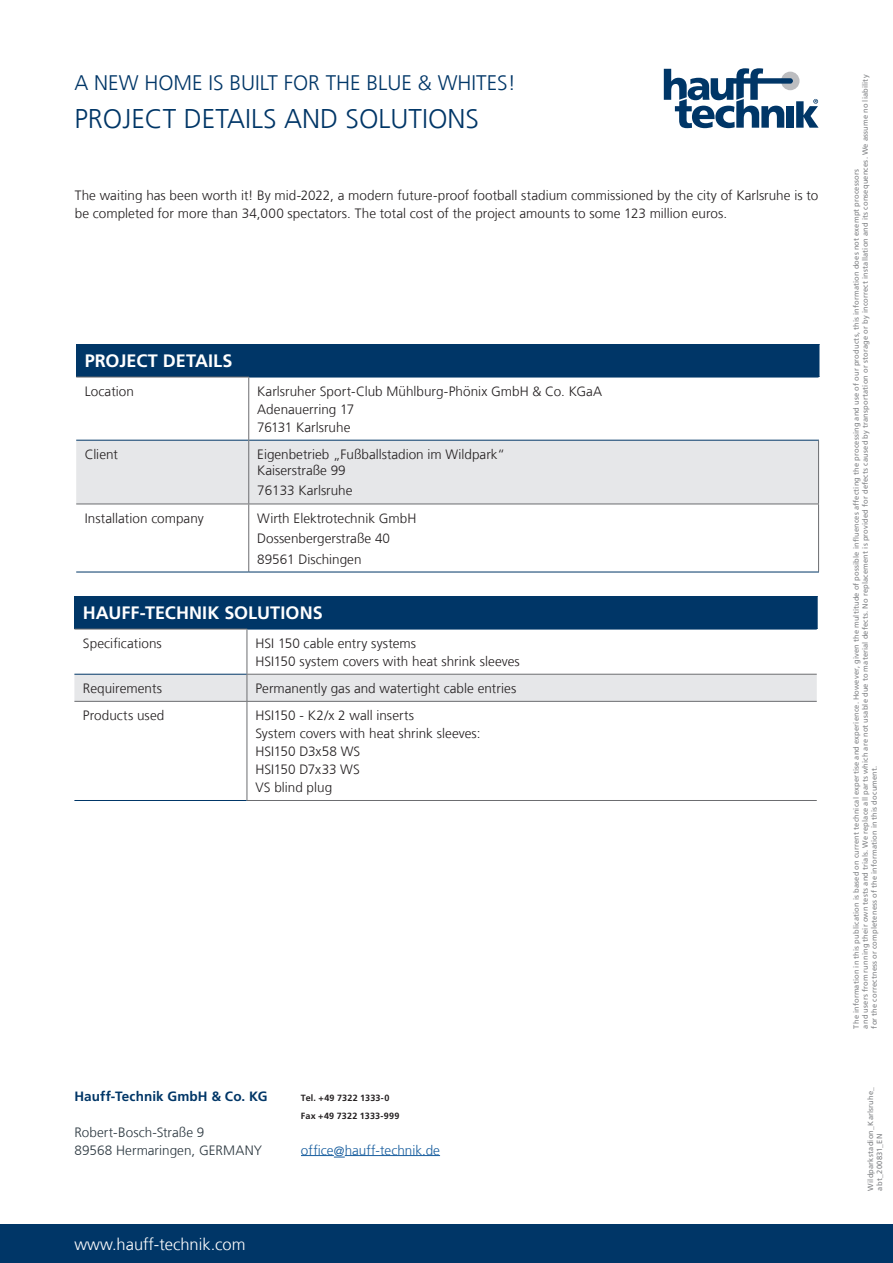
<style>
.page{position:relative;width:893px;height:1263px;background:#fff}
.page>*{position:absolute;margin:0;border:0;box-sizing:border-box;transform-origin:0 0}
._2018_header_h1{font:300 27px "Frutigerfor Hauff";color:#003667}
._2018_cover_h2{font:300 21px "Frutigerfor Hauff";color:#003667}
._2018_tabelle_h1{font:700 18px "Frutigerfor Hauff";letter-spacing:.005em;color:#fff}
.t1{font:300 16.5px "Frutigerfor Hauff";color:#fff}
._2018_p{font:300 13.5px/18px "Frutigerfor Hauff";color:#231f20}
._2018_tabelle_p{font:300 13.5px/18px "Frutigerfor Hauff";letter-spacing:.005em;color:#231f20}
._2018_tabelle_p_zent{font:300 13.5px "Frutigerfor Hauff";letter-spacing:.005em;color:#231f20}
._2018_p-2{font:300 13.5px "Frutigerfor Hauff";letter-spacing:.005em;color:#2c3840}
._2018_p-3{font:700 13.5px "Frutigerfor Hauff";letter-spacing:.005em;color:#003667}
._2018_p-4{font:300 13.5px "Frutigerfor Hauff";color:#175d9e}
._2018_p-5{font:700 9px "Frutigerfor Hauff";letter-spacing:.02em;color:#231f20}
._2018_copyright{font:7.5px/9px "Frutigerfor Hauff";letter-spacing:.02em;color:#808285}
</style>
<div class="page">
<div style="left:0;top:1225px;width:893px;height:38px;background:#003667"></div>
<svg style="left:664px;top:68px;width:155px;height:60px"></svg>
<hr style="left:301px;top:1155px;width:33px;height:1px;background:#175d9e">
<hr style="left:345px;top:1155px;width:95px;height:1px;background:#175d9e">
<div style="left:76px;top:344px;width:744px;height:33px;background:#003667"></div>
<svg style="left:76px;top:378px;width:743px;height:194px"></svg>
<div style="left:76px;top:441px;width:742px;height:63px;background:#e6e7e9"></div>
<hr style="left:76px;top:440px;width:172px;height:1px;background:#003667">
<hr style="left:249px;top:440px;width:570px;height:1px;background:#003667">
<hr style="left:248px;top:440px;width:1px;height:64px;background:#6c6d70">
<hr style="left:818px;top:441px;width:1px;height:63px;background:#6c6d70">
<hr style="left:76px;top:504px;width:173px;height:1px;background:#6c6d70">
<hr style="left:249px;top:504px;width:570px;height:1px;background:#6c6d70">
<hr style="left:248px;top:504px;width:1px;height:68px;background:#6c6d70">
<hr style="left:818px;top:504px;width:1px;height:68px;background:#6c6d70">
<hr style="left:76px;top:572px;width:173px;height:1px;background:#003667">
<hr style="left:249px;top:572px;width:570px;height:1px;background:#003667">
<hr style="left:76px;top:377px;width:173px;height:1px;background:#6c6d70">
<hr style="left:248px;top:377px;width:1px;height:63px;background:#6c6d70">
<hr style="left:249px;top:377px;width:570px;height:1px;background:#003667">
<div style="left:74px;top:596px;width:744px;height:33px;background:#003667"></div>
<svg style="left:74px;top:630px;width:743px;height:170px"></svg>
<hr style="left:74px;top:629px;width:173px;height:1px;background:#6c6d70">
<hr style="left:74px;top:701px;width:173px;height:1px;background:#6c6d70">
<hr style="left:247px;top:701px;width:570px;height:1px;background:#6c6d70">
<hr style="left:247px;top:800px;width:570px;height:1px;background:#6c6d70">
<hr style="left:247px;top:629px;width:1px;height:45px;background:#6c6d70">
<div style="left:74px;top:674px;width:743px;height:27px;background:#e6e7e9"></div>
<hr style="left:247px;top:702px;width:1px;height:98px;background:#6c6d70">
<hr style="left:74px;top:674px;width:173px;height:1px;background:#003667">
<hr style="left:74px;top:800px;width:173px;height:1px;background:#003667">
<hr style="left:247px;top:629px;width:570px;height:1px;background:#003667">
<p class="_2018_cover_h2" style="left:74px;top:70px;width:443px">A NEW HOME IS BUILT FOR THE BLUE &amp; WHITES!</p>
<p class="_2018_header_h1" style="left:74px;top:102px;width:406px">PROJECT DETAILS AND SOLUTIONS</p>
<p class="_2018_p" style="left:75px;top:187px;width:745px">The waiting has been worth it! By mid-2022, a modern future-proof football stadium commissioned by the city of Karlsruhe is to be completed for more than 34,000 spectators. The total cost of the project amounts to some 123 million euros.</p>
<p class="_2018_tabelle_h1" style="left:85px;top:350px;width:149px">PROJECT DETAILS</p>
<p class="_2018_tabelle_p_zent" style="left:85px;top:383px;width:51px">Location</p>
<p class="_2018_tabelle_p" style="left:257px;top:382px;width:346px">Karlsruher Sport-Club Mühlburg-Phönix GmbH &amp; Co. KGaA</p>
<p class="_2018_tabelle_p" style="left:257px;top:400px;width:98px">Adenauerring 17</p>
<p class="_2018_tabelle_p" style="left:257px;top:418px;width:95px">76131 Karlsruhe</p>
<p class="_2018_tabelle_p_zent" style="left:85px;top:446px;width:35px">Client</p>
<p class="_2018_p" style="left:257px;top:446px;width:249px;line-height:16.2px">Eigenbetrieb „Fußballstadion im Wildpark“<br>Kaiserstraße 99</p>
<p class="_2018_p" style="left:257px;top:482px;width:97px">76133 Karlsruhe</p>
<p class="_2018_tabelle_p_zent" style="left:85px;top:510px;width:121px">Installation company</p>
<p class="_2018_p" style="left:257px;top:509px;width:161px">Wirth Elektrotechnik GmbH</p>
<p class="_2018_p" style="left:257px;top:529px;width:134px">Dossenbergerstraße 40</p>
<p class="_2018_p" style="left:257px;top:550px;width:106px">89561 Dischingen</p>
<p class="_2018_tabelle_h1" style="left:83px;top:602px;width:241px">HAUFF-TECHNIK SOLUTIONS</p>
<p class="_2018_tabelle_p_zent" style="left:83px;top:635px;width:80px">Specifications</p>
<p class="_2018_tabelle_p" style="left:255px;top:634px;width:162px">HSI 150 cable entry systems</p>
<p class="_2018_tabelle_p" style="left:255px;top:652px;width:266px">HSI150 system covers with heat shrink sleeves</p>
<p class="_2018_tabelle_p_zent" style="left:83px;top:680px;width:81px">Requirements</p>
<p class="_2018_tabelle_p" style="left:255px;top:679px;width:262px">Permanently gas and watertight cable entries</p>
<p class="_2018_tabelle_p_zent" style="left:83px;top:707px;width:83px">Products used</p>
<p class="_2018_tabelle_p" style="left:255px;top:706px;width:160px">HSI150 - K2/x 2 wall inserts</p>
<p class="_2018_tabelle_p" style="left:255px;top:724px;width:227px">System covers with heat shrink sleeves:</p>
<p class="_2018_tabelle_p" style="left:255px;top:742px;width:106px">HSI150 D3x58 WS</p>
<p class="_2018_tabelle_p" style="left:255px;top:760px;width:106px">HSI150 D7x33 WS<br>VS blind plug</p>
<p class="_2018_p-3" style="left:74px;top:1087px;width:195px">Hauff-Technik GmbH &amp; Co. KG</p>
<p class="_2018_p-2" style="left:74px;top:1123px;width:132px">Robert-Bosch-Straße 9</p>
<p class="_2018_p-2" style="left:74px;top:1141px;width:189px">89568 Hermaringen, GERMANY</p>
<p class="t1" style="left:74px;top:1234px;width:173px">www.hauff-technik.com</p>
<p class="_2018_p-5" style="left:301px;top:1092px;width:90px">Tel. +49 7322 1333-0</p>
<p class="_2018_p-5" style="left:301px;top:1110px;width:100px">Fax +49 7322 1333-999</p>
<p class="_2018_p-4" style="left:301px;top:1141px;width:141px">office@hauff-technik.de</p>
<p class="_2018_copyright" style="left:852px;top:1028px;width:955px;rotate:-90deg">The information in this publication is based on current technical expertise and experience. However, given the multitude of possible influences affecting the processing and use of our products, this information does not exempt processors<br>and users from running their own tests and trials. We replace all parts which are not usable due to material defects. No replacement is provided for defects caused by transportation or storage or by incorrect installation and its consequences. We assume no liability for the correctness or completeness of the information in this document.</p>
<p class="_2018_copyright" style="left:866px;top:1190px;width:105px;rotate:-90deg">Wildparkstadion_Karlsruhe_ abt_200831_EN</p>
</div>
